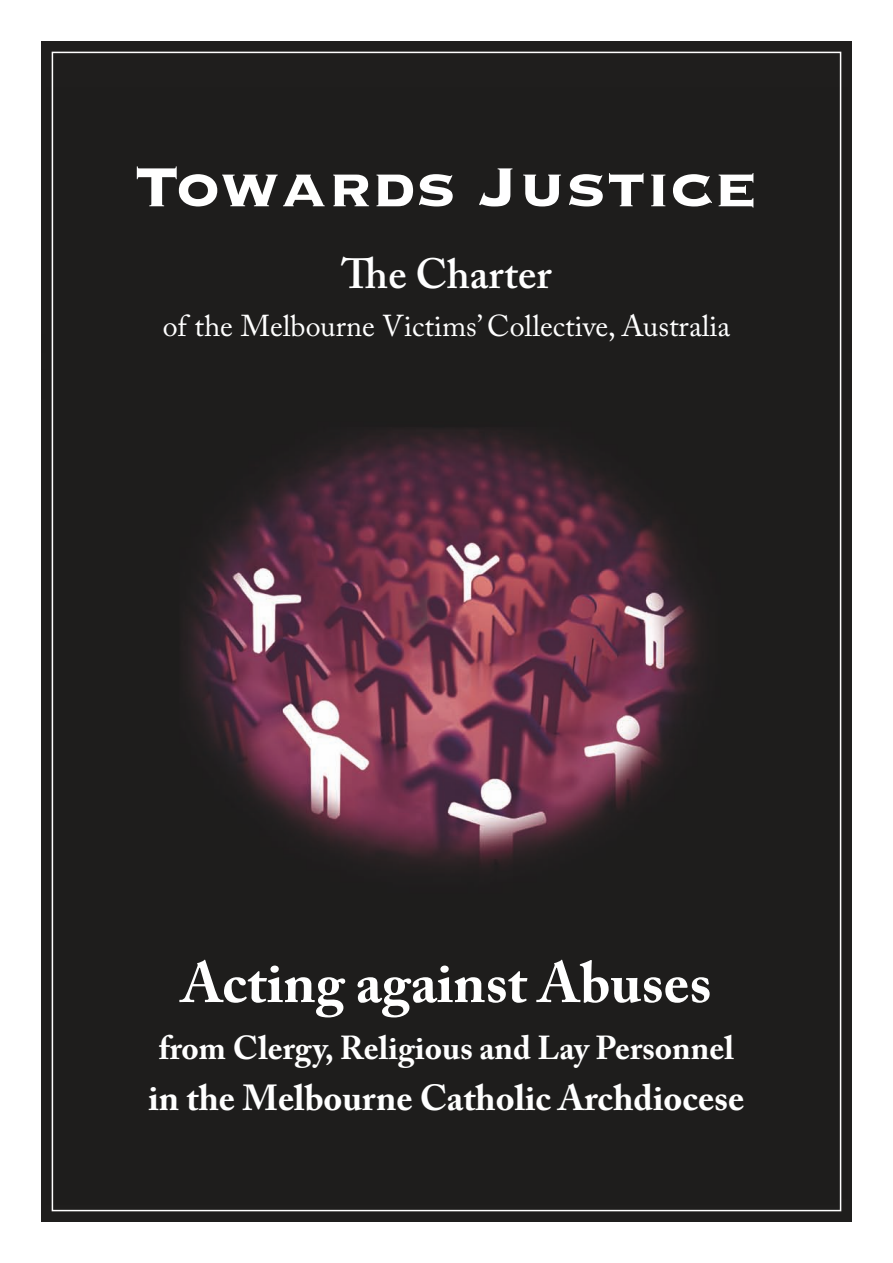
<style>
.page{position:relative;width:893px;height:1263px;background:#fff}
.page>*{position:absolute;margin:0;border:0;box-sizing:border-box;transform-origin:0 0}
.t1{font:700 72px "Copperplate";color:#fff}
.t2{font:700 57px "Adobe Caslon Pro";color:#fff}
.t3{font:600 42px "Adobe Caslon Pro";color:#fff}
.t4{font:700 36px "Adobe Caslon Pro";color:#fff}
.t5{font:700 33px "Adobe Caslon Pro";color:#fff}
.t6{font:30px "Adobe Caslon Pro";color:#fff}
</style>
<div class="page">
<img style="left:41px;top:41px;width:811px;height:1181px">
<h1 class="t1" style="left:135px;top:141px;width:625px">Towards Justice</h1>
<h3 class="t3" style="left:342px;top:249px;width:211px">The Charter</h3>
<p class="t6" style="left:163px;top:308px;width:569px">of the Melbourne Victims’ Collective, Australia</p>
<h2 class="t2" style="left:182px;top:949px;width:531px">Acting against Abuses</h2>
<p class="t5" style="left:159px;top:1028px;width:577px">from Clergy, Religious and Lay Personnel</p>
<p class="t4" style="left:149px;top:1077px;width:597px">in the Melbourne Catholic Archdiocese</p>
</div>
